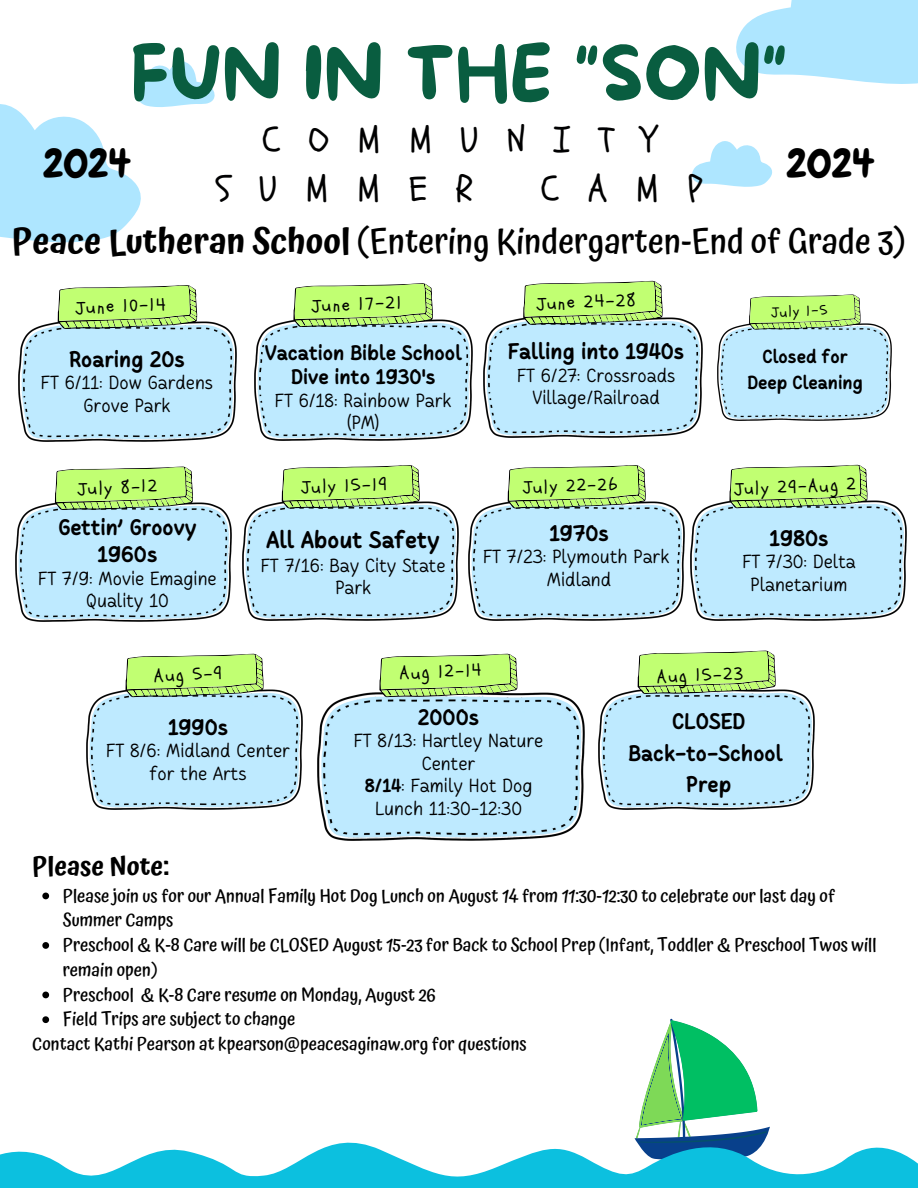
<style>
.page{position:relative;width:918px;height:1188px;background:#fff}
.page>*{position:absolute;margin:0;border:0;box-sizing:border-box;transform-origin:0 0}
.t1{font:75px "More Sugar";color:#095d40}
.t2{font:40.2px "Chewy";color:#000}
.t3{font:36px/49.5px "Schoolbell";letter-spacing:.8em;color:#000001}
.t4{font:500 34.5px "Atma";color:#000}
.t5{font:600 25.5px "Atma";color:#000}
.t6{font:700 24px "Cakerolli";color:#000}
.t7{font:700 22.5px/31.5px "Cakerolli";color:#000;text-align:center}
.t8{font:700 21px "Cakerolli";color:#000}
.t9{font:18.9px/22.5px "Cakerolli";color:#000;text-align:center}
.t10{font:700 18.9px/25.8px "Cakerolli";color:#000;text-align:center}
.t11{font:500 18px/24.8px "Atma";color:#000}
.t12{font:17.85px "Schoolbell";color:#000001}
.t13{font:17.7px "Schoolbell";color:#000001}
.t14{font:14.25px "Schoolbell";color:#000001}
.s1{font-weight:600}
.s2{font-weight:700}
</style>
<div class="page">
<svg style="left:736px;top:0;width:182px;height:84px"></svg>
<svg style="left:692px;top:141px;width:80px;height:46px"></svg>
<svg style="left:0;top:61px;width:215px;height:182px"></svg>
<svg style="left:639px;top:1019px;width:119px;height:106px"></svg>
<svg style="left:0;top:1125px;width:918px;height:63px"></svg>
<img style="left:16px;top:503px;width:216px;height:119px">
<svg style="left:55px;top:466px;width:138px;height:44px"></svg>
<img style="left:243px;top:501px;width:216px;height:119px">
<svg style="left:282px;top:465px;width:138px;height:44px"></svg>
<img style="left:469px;top:501px;width:216px;height:119px">
<svg style="left:508px;top:465px;width:138px;height:44px"></svg>
<img style="left:691px;top:501px;width:216px;height:119px">
<svg style="left:729px;top:465px;width:139px;height:43px"></svg>
<img style="left:718px;top:324px;width:174px;height:96px">
<svg style="left:749px;top:294px;width:111px;height:36px"></svg>
<img style="left:18px;top:321px;width:219px;height:121px">
<svg style="left:58px;top:285px;width:139px;height:44px"></svg>
<img style="left:254px;top:320px;width:218px;height:120px">
<svg style="left:293px;top:283px;width:140px;height:44px"></svg>
<img style="left:484px;top:317px;width:218px;height:121px">
<svg style="left:523px;top:281px;width:140px;height:44px"></svg>
<img style="left:87px;top:690px;width:216px;height:119px">
<svg style="left:126px;top:654px;width:138px;height:43px"></svg>
<img style="left:317px;top:693px;width:267px;height:147px">
<svg style="left:379px;top:654px;width:139px;height:43px"></svg>
<img style="left:599px;top:690px;width:216px;height:119px">
<svg style="left:638px;top:651px;width:138px;height:43px"></svg>
<svg style="left:42px;top:893px;width:7px;height:6px"></svg>
<svg style="left:42px;top:942px;width:7px;height:7px"></svg>
<svg style="left:42px;top:992px;width:7px;height:6px"></svg>
<svg style="left:42px;top:1016px;width:7px;height:7px"></svg>
<p class="t1" style="left:130px;top:32px;width:659px">FUN IN THE "SON"</p>
<h1 class="t3" style="left:216px;top:116px;width:441px;text-indent:47px">COMMUNITY<br>SUMMER</h1>
<p class="t2" style="left:43px;top:137px;width:88px">2024</p>
<p class="t2" style="left:787px;top:137px;width:88px">2024</p>
<h1 class="t3" style="left:541px;top:165px;width:162px">CAMP</h1>
<p class="t4" style="left:12px;top:220px;width:896px"><span class="s1">Peace Lutheran School</span> (Entering Kindergarten-End of Grade 3)</p>
<p class="t12" style="left:76px;top:296px;width:91px;rotate:-2deg">June 10-14</p>
<p class="t7" style="left:69px;top:345px;width:117px">Roaring 20s</p>
<p class="t9" style="left:41px;top:373px;width:174px">FT 6/11: Dow Gardens<br>Grove Park</p>
<p class="t13" style="left:77px;top:477px;width:81px;rotate:-2deg">July 8-12</p>
<h3 class="t7" style="left:58px;top:516px;width:140px;line-height:27px">Gettin’ Groovy<br>1960s</h3>
<p class="t9" style="left:38px;top:569px;width:180px">FT 7/9: Movie Emagine<br>Quality 10</p>
<p class="t12" style="left:311px;top:294px;width:91px;rotate:-2deg">June 17-21</p>
<p class="t8" style="left:265px;top:344px;width:199px">Vacation Bible School</p>
<p class="t8" style="left:291px;top:369px;width:146px">Dive into 1930's</p>
<p class="t9" style="left:275px;top:391px;width:178px">FT 6/18: Rainbow Park (PM)</p>
<h2 class="t13" style="left:301px;top:475px;width:87px;rotate:-2deg">July 15-19</h2>
<h4 class="t6" style="left:267px;top:530px;width:175px">All About Safety</h4>
<p class="t9" style="left:261px;top:556px;width:186px">FT 7/16: Bay City State<br>Park</p>
<p class="t12" style="left:537px;top:292px;width:100px;rotate:-2deg">June 24-28</p>
<p class="t7" style="left:508px;top:338px;width:178px">Falling into 1940s</p>
<p class="t9" style="left:517px;top:366px;width:160px">FT 6/27: Crossroads<br>Village/Railroad</p>
<p class="t13" style="left:523px;top:476px;width:96px;rotate:-2deg">July 22-26</p>
<p class="t7" style="left:549px;top:519px;width:61px">1970s</p>
<p class="t9" style="left:483px;top:547px;width:188px">FT 7/23: Plymouth Park<br>Midland</p>
<p class="t14" style="left:771px;top:303px;width:57px;rotate:-2deg">July 1-5</p>
<p class="t10" style="left:747px;top:345px;width:117px">Closed for<br>Deep Cleaning</p>
<p class="t13" style="left:734px;top:477px;width:123px;rotate:-2deg">July 29-Aug 2</p>
<p class="t7" style="left:769px;top:524px;width:61px">1980s</p>
<p class="t9" style="left:742px;top:552px;width:115px">FT 7/30: Delta<br>Planetarium</p>
<p class="t13" style="left:154px;top:664px;width:69px;rotate:-2deg">Aug 5-9</p>
<p class="t7" style="left:168px;top:713px;width:62px">1990s</p>
<p class="t9" style="left:106px;top:741px;width:185px">FT 8/6: Midland Center for the Arts</p>
<p class="t13" style="left:399px;top:661px;width:83px;rotate:-2deg">Aug 12-14</p>
<p class="t7" style="left:418px;top:703px;width:63px">2000s</p>
<p class="t9" style="left:354px;top:731px;width:191px">FT 8/13: Hartley Nature<br>Center</p>
<p class="t9" style="left:365px;top:776px;width:169px"><span class="s2">8/14</span>: Family Hot Dog<br>Lunch 11:30-12:30</p>
<p class="t13" style="left:657px;top:665px;width:88px;rotate:-2deg">Aug 15-23</p>
<p class="t7" style="left:629px;top:708px;width:156px">CLOSED<br>Back-to-School<br>Prep</p>
<p class="t5" style="left:32px;top:851px;width:138px">Please Note:</p>
<p class="t11" style="left:63px;top:883px;width:774px">Please join us for our Annual Family Hot Dog Lunch on August 14 from 11:30-12:30 to celebrate our last day of<br>Summer Camps</p>
<p class="t11" style="left:63px;top:932px;width:815px">Preschool &amp; K-8 Care will be CLOSED August 15-23 for Back to School Prep (Infant, Toddler &amp; Preschool Twos will remain open)</p>
<p class="t11" style="left:63px;top:982px;width:374px">Preschool &amp; K-8 Care resume on Monday, August 26</p>
<p class="t11" style="left:63px;top:1007px;width:234px">Field Trips are subject to change</p>
<p class="t11" style="left:32px;top:1031px;width:496px">Contact Kathi Pearson at kpearson@peacesaginaw.org for questions</p>
</div>
